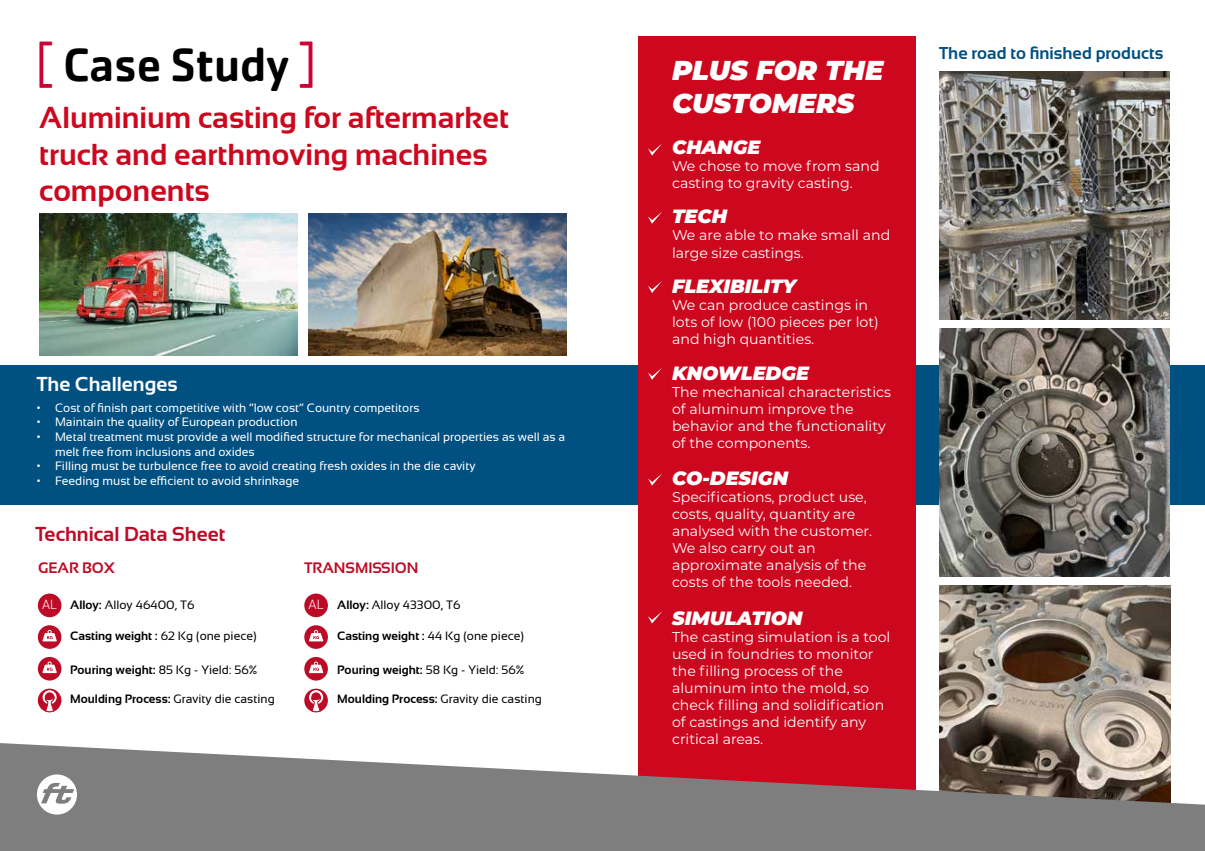
<style>
.page{position:relative;width:1205px;height:851px;background:#fff}
.page>*{position:absolute;margin:0;border:0;box-sizing:border-box;transform-origin:0 0}
.t1{font:500 48.5px "Cachet Std";letter-spacing:-.025em;color:#000}
.t2{font:700 30.25px/36.4px "Sansation";color:#cd071e}
.t3{font:italic 900 27.25px/32.8px "Montserrat";color:#fff}
.t4{font:700 20.25px "Sansation";color:#bd0a26}
.t5{font:700 20.25px "Sansation";color:#fff}
.t6{font:italic 900 19.25px "Montserrat";color:#fff}
.t7{font:700 17.12px "Sansation";color:#005082}
.t8{font:700 15.12px "Sansation";color:#bd0a26}
.t9{font:14.12px/17px "Montserrat";color:#fff}
.t10{font:12.12px/14.5px "Sansation";color:#fff}
.t11{font:700 12.12px "Sansation";color:#000}
.t12{font:12.12px "Sansation";color:#000}
.s1{font-family:"Cachet";font-weight:400;color:#cb0233}
.s2{font-family:"Roboto";font-weight:300;font-size:13px;color:#fff}
.s3{font-weight:700}
.s4{font-weight:400}
</style>
<div class="page">
<img style="left:940px;top:585px;width:230px;height:158px">
<div style="left:0;top:365px;width:1205px;height:139px;background:#005082"></div>
<div style="left:638px;top:36px;width:278px;height:779px;background:#cd071e"></div>
<svg style="left:0;top:743px;width:1205px;height:107px;fill:#7e7e7e"></svg>
<svg style="left:37px;top:774px;width:40px;height:40px"></svg>
<div style="left:38px;top:625px;width:23px;height:23px;background:#bd0a26;border-radius:50%"></div>
<svg style="left:42px;top:629px;width:15px;height:12px"></svg>
<svg style="left:38px;top:656px;width:23px;height:24px"></svg>
<svg style="left:42px;top:661px;width:15px;height:12px"></svg>
<div style="left:38px;top:593px;width:23px;height:24px;background:#bd0a26;border-radius:50%"></div>
<svg style="left:38px;top:688px;width:23px;height:24px"></svg>
<svg style="left:43px;top:690px;width:14px;height:14px"></svg>
<div style="left:45px;top:692px;width:9px;height:10px;background:#bd0a26;border-radius:50%"></div>
<svg style="left:45px;top:695px;width:10px;height:17px"></svg>
<svg style="left:304px;top:625px;width:24px;height:23px"></svg>
<svg style="left:309px;top:629px;width:14px;height:12px"></svg>
<div style="left:304px;top:657px;width:24px;height:23px;background:#bd0a26;border-radius:50%"></div>
<svg style="left:309px;top:661px;width:14px;height:12px"></svg>
<div style="left:304px;top:593px;width:24px;height:24px;background:#bd0a26;border-radius:50%"></div>
<svg style="left:304px;top:688px;width:24px;height:24px"></svg>
<div style="left:309px;top:690px;width:14px;height:14px;background:#fff;border-radius:50%"></div>
<svg style="left:311px;top:692px;width:10px;height:10px"></svg>
<svg style="left:311px;top:697px;width:10px;height:15px"></svg>
<svg style="left:648px;top:143px;width:14px;height:12px"></svg>
<svg style="left:648px;top:212px;width:14px;height:12px"></svg>
<svg style="left:648px;top:281px;width:14px;height:12px"></svg>
<img style="left:939px;top:72px;width:230px;height:248px">
<img style="left:939px;top:328px;width:230px;height:248px">
<img style="left:39px;top:213px;width:259px;height:142px">
<img style="left:308px;top:214px;width:259px;height:141px">
<svg style="left:648px;top:368px;width:14px;height:12px"></svg>
<svg style="left:648px;top:473px;width:14px;height:12px"></svg>
<svg style="left:648px;top:611px;width:14px;height:12px"></svg>
<h1 class="t1" style="left:37px;top:35px;width:280px"><span class="s1">[</span> Case Study <span class="s1">]</span></h1>
<h2 class="t2" style="left:39px;top:100px;width:471px">Aluminium casting for aftermarket truck and earthmoving machines components</h2>
<h3 class="t5" style="left:37px;top:373px;width:142px">The Challenges</h3>
<p class="t10" style="left:37px;top:400px;width:384px">• Cost of finish part competitive with “low cost” Country competitors</p>
<p class="t10" style="left:37px;top:415px;width:262px">• Maintain the quality of European production</p>
<p class="t10" style="left:55px;top:429px;width:512px;text-indent:-18px">• Metal treatment must provide a well modified structure for mechanical properties as well as a melt free from inclusions and oxides</p>
<p class="t10" style="left:37px;top:458px;width:440px">• Filling must be turbulence free to avoid creating fresh oxides in the die cavity</p>
<p class="t10" style="left:37px;top:473px;width:264px">• Feeding must be efficient to avoid shrinkage</p>
<h3 class="t4" style="left:35px;top:522px;width:191px">Technical Data Sheet</h3>
<p class="t8" style="left:38px;top:559px;width:79px">GEAR BOX</p>
<p class="t8" style="left:304px;top:559px;width:116px">TRANSMISSION</p>
<p class="t12" style="left:42px;top:598px;width:154px"><span class="s2">AL</span> <span class="s3">Alloy:</span> Alloy 46400, T6</p>
<p class="t12" style="left:309px;top:598px;width:153px"><span class="s2">AL</span> <span class="s3">Alloy:</span> Alloy 43300, T6</p>
<p class="t11" style="left:70px;top:629px;width:188px">Casting weight : <span class="s4">62 Kg (one piece)</span></p>
<p class="t11" style="left:337px;top:629px;width:188px">Casting weight : <span class="s4">44 Kg (one piece)</span></p>
<p class="t11" style="left:70px;top:662px;width:189px">Pouring weight: <span class="s4">85 Kg - Yield: 56%</span></p>
<p class="t11" style="left:337px;top:662px;width:189px">Pouring weight: <span class="s4">58 Kg - Yield: 56%</span></p>
<p class="t12" style="left:70px;top:692px;width:206px"><span class="s3">Moulding Process:</span> Gravity die casting</p>
<p class="t12" style="left:337px;top:692px;width:206px"><span class="s3">Moulding Process:</span> Gravity die casting</p>
<h3 class="t3" style="left:672px;top:52px;width:213px">PLUS FOR THE<br>CUSTOMERS</h3>
<h3 class="t6" style="left:672px;top:133px;width:90px">CHANGE</h3>
<p class="t9" style="left:672px;top:157px;width:209px">We chose to move from sand casting to gravity casting.</p>
<h3 class="t6" style="left:672px;top:202px;width:57px">TECH</h3>
<p class="t9" style="left:672px;top:225px;width:220px;line-height:18.1px">We are able to make small and large size castings.</p>
<h3 class="t6" style="left:672px;top:272px;width:125px">FLEXIBILITY</h3>
<p class="t9" style="left:672px;top:296px;width:208px">We can produce castings in lots of low (100 pieces per lot) and high quantities.</p>
<h3 class="t6" style="left:672px;top:358px;width:139px">KNOWLEDGE</h3>
<p class="t9" style="left:672px;top:382px;width:220px">The mechanical characteristics of aluminum improve the behavior and the functionality of the components.</p>
<h3 class="t6" style="left:672px;top:463px;width:118px">CO-DESIGN</h3>
<p class="t9" style="left:672px;top:488px;width:202px">Specifications, product use, costs, quality, quantity are analysed with the customer.<br>We also carry out an approximate analysis of the costs of the tools needed.</p>
<h3 class="t6" style="left:672px;top:603px;width:132px">SIMULATION</h3>
<p class="t9" style="left:672px;top:627px;width:220px">The casting simulation is a tool used in foundries to monitor the filling process of the aluminum into the mold, so check filling and solidification of castings and identify any critical areas.</p>
<p class="t7" style="left:939px;top:44px;width:226px">The road to finished products</p>
</div>
